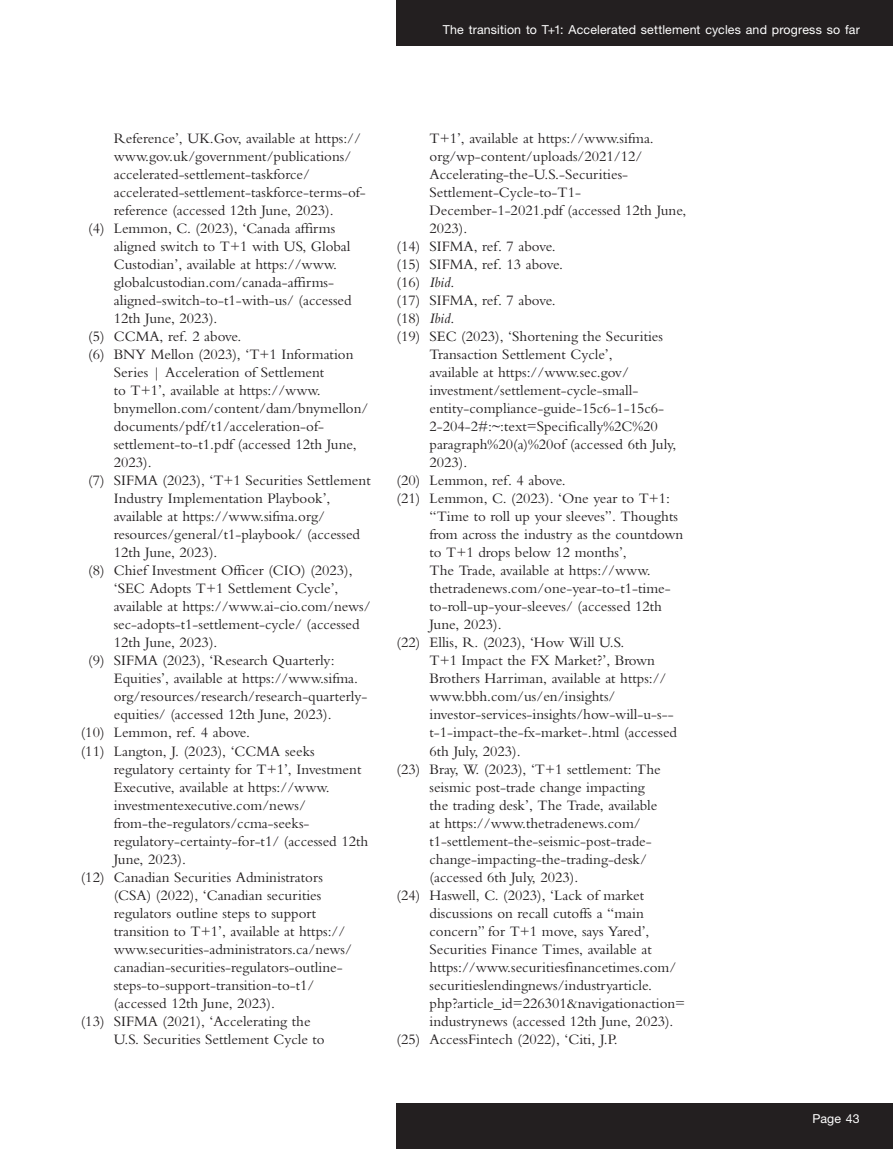
<style>
.page{position:relative;width:893px;height:1149px;background:#fff}
.page>*{position:absolute;margin:0;border:0;box-sizing:border-box;transform-origin:0 0}
.notes_refs{font:15px/18px "Bembo MT Pro";color:#231f20}
.notes_refs__1_2fig{font:15px/18px "Bembo MT Pro";color:#231f20}
.t1{font:12.3px "Helvetica Neue LT Pro";letter-spacing:.015em;color:#fff}
.s1{font-style:italic}
</style>
<div class="page">
<div style="left:397px;top:0;width:496px;height:46px;background:#231f20"></div>
<div style="left:397px;top:1103px;width:496px;height:45px;background:#231f20"></div>
<p class="t1" style="left:443px;top:22px;width:418px">The transition to T+1: Accelerated settlement cycles and progress so far</p>
<p class="notes_refs__1_2fig" style="left:114px;top:129px;width:254px">Reference’, UK.Gov, available at https:// www.gov.uk/government/publications/ accelerated-settlement-taskforce/ accelerated-settlement-taskforce-terms-of&shy;reference (accessed 12th June, 2023).</p>
<p class="notes_refs__1_2fig" style="left:114px;top:219px;width:239px;text-indent:-26px">(4) Lemmon, C. (2023), ‘Canada affirms aligned switch to T+1 with US, Global Custodian’, available at https://www. globalcustodian.com/canada-affirms&shy;aligned-switch-to-t1-with-us/ (accessed 12th June, 2023).</p>
<p class="notes_refs__1_2fig" style="left:88px;top:327px;width:155px">(5) CCMA, ref. 2 above.</p>
<p class="notes_refs__1_2fig" style="left:114px;top:345px;width:256px;text-indent:-26px">(6) BNY Mellon (2023), ‘T+1 Information Series | Acceleration of Settlement<br>to T+1’, available at https://www. bnymellon.com/content/dam/bnymellon/ documents/pdf/t1/acceleration-of&shy;settlement-to-t1.pdf (accessed 12th June, 2023).</p>
<p class="notes_refs__1_2fig" style="left:114px;top:471px;width:258px;text-indent:-26px">(7) SIFMA (2023), ‘T+1 Securities Settlement Industry Implementation Playbook’, available at https://www.sifma.org/ resources/general/t1-playbook/ (accessed 12th June, 2023).</p>
<p class="notes_refs__1_2fig" style="left:114px;top:561px;width:258px;text-indent:-26px">(8) Chief Investment Officer (CIO) (2023), ‘SEC Adopts T+1 Settlement Cycle’, available at https://www.ai-cio.com/news/ sec-adopts-t1-settlement-cycle/ (accessed 12th June, 2023).</p>
<p class="notes_refs__1_2fig" style="left:114px;top:651px;width:255px;text-indent:-26px">(9) SIFMA (2023), ‘Research Quarterly:<br>Equities’, available at https://www.sifma. org/resources/research/research-quarterly&shy;equities/ (accessed 12th June, 2023).</p>
<p class="notes_refs" style="left:81px;top:723px;width:171px">(10) Lemmon, ref. 4 above.</p>
<p class="notes_refs" style="left:114px;top:741px;width:256px;text-indent:-33px">(11) Langton, J. (2023), ‘CCMA seeks regulatory certainty for T+1’, Investment Executive, available at https://www. investmentexecutive.com/news/ from-the-regulators/ccma-seeks&shy;regulatory-certainty-for-t1/ (accessed 12th June, 2023).</p>
<p class="notes_refs" style="left:114px;top:867px;width:240px;text-indent:-33px">(12) Canadian Securities Administrators (CSA) (2022), ‘Canadian securities regulators outline steps to support transition to T+1’, available at https:// www.securities-administrators.ca/news/ canadian-securities-regulators-outline&shy;steps-to-support-transition-to-t1/ (accessed 12th June, 2023).</p>
<p class="notes_refs" style="left:114px;top:1011px;width:212px;text-indent:-33px">(13) SIFMA (2021), ‘Accelerating the<br>U.S. Securities Settlement Cycle to</p>
<p class="notes_refs" style="left:429px;top:129px;width:258px">T+1’, available at https://www.sifma. org/wp-content/uploads/2021/12/<br>Accelerating-the-U.S.-Securities-<br>Settlement-Cycle-to-T1-<br>December-1-2021.pdf (accessed 12th June,<br>2023).</p>
<p class="notes_refs" style="left:396px;top:237px;width:161px">(14) SIFMA, ref. 7 above.</p>
<p class="notes_refs" style="left:396px;top:255px;width:168px">(15) SIFMA, ref. 13 above.</p>
<p class="notes_refs" style="left:396px;top:273px;width:60px">(16) <span class="s1">Ibid</span>.</p>
<p class="notes_refs" style="left:396px;top:291px;width:161px">(17) SIFMA, ref. 7 above.</p>
<p class="notes_refs" style="left:396px;top:309px;width:60px">(18) <span class="s1">Ibid</span>.</p>
<p class="notes_refs" style="left:429px;top:327px;width:248px;text-indent:-33px">(19) SEC (2023), ‘Shortening the Securities Transaction Settlement Cycle’,<br>available at https://www.sec.gov/ investment/settlement-cycle-small&shy;entity-compliance-guide-15c6-1-15c6- 2-204-2#:~:text=Specifically%2C%20 paragraph%20(a)%20of (accessed 6th July, 2023).</p>
<p class="notes_refs" style="left:396px;top:471px;width:171px">(20) Lemmon, ref. 4 above.</p>
<p class="notes_refs" style="left:429px;top:489px;width:255px;text-indent:-33px">(21) Lemmon, C. (2023). ‘One year to T+1: “Time to roll up your sleeves”. Thoughts from across the industry as the countdown to T+1 drops below 12 months’,<br>The Trade, available at https://www. thetradenews.com/one-year-to-t1-time&shy;to-roll-up-your-sleeves/ (accessed 12th June, 2023).</p>
<p class="notes_refs" style="left:429px;top:633px;width:249px;text-indent:-33px">(22) Ellis, R. (2023), ‘How Will U.S.<br>T+1 Impact the FX Market?’, Brown Brothers Harriman, available at https:// www.bbh.com/us/en/insights/ investor-services-insights/how-will-u-s-- t-1-impact-the-fx-market-.html (accessed 6th July, 2023).</p>
<p class="notes_refs" style="left:429px;top:759px;width:233px;text-indent:-33px">(23) Bray, W. (2023), ‘T+1 settlement: The seismic post-trade change impacting the trading desk’, The Trade, available at https://www.thetradenews.com/ t1-settlement-the-seismic-post-trade&shy;change-impacting-the-trading-desk/ (accessed 6th July, 2023).</p>
<p class="notes_refs" style="left:429px;top:885px;width:257px;text-indent:-33px">(24) Haswell, C. (2023), ‘Lack of market discussions on recall cutoffs a “main concern” for T+1 move, says Yared’, Securities Finance Times, available at https://www.securitiesfinancetimes.com/ securitieslendingnews/industryarticle. php?article_id=226301&amp;navigationaction= industrynews (accessed 12th June, 2023).</p>
<p class="notes_refs" style="left:396px;top:1029px;width:223px">(25) AccessFintech (2022), ‘Citi, J.P.</p>
<p class="t1" style="left:812px;top:1110px;width:49px">Page 43</p>
</div>
